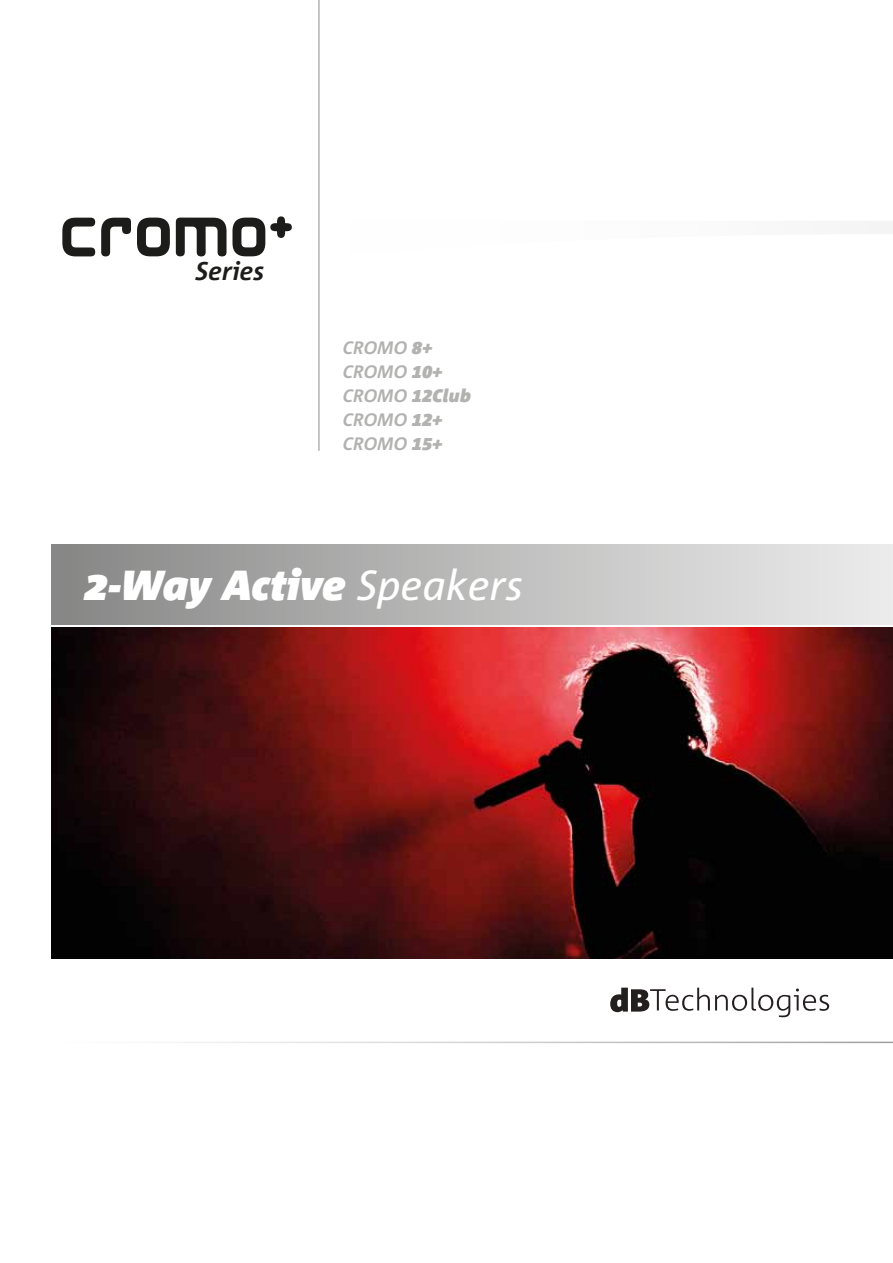
<style>
.page{position:relative;width:893px;height:1263px;background:#fff}
.page>*{position:absolute;margin:0;border:0;box-sizing:border-box;transform-origin:0 0}
.t1{font:55.2px "Airstrip Four";color:#1c1c1b}
.t2{font:italic 900 42px "Corpid";color:#fff}
.t3{font:italic 700 25.65px "Corpid";color:#1c1c1b}
.t4{font:italic 700 18px/24px "Corpid";color:#b2b2b1}
.s1{font-family:"Corpid Caps";font-weight:900}
.s2{font-weight:900}
.s3{font-weight:400}
</style>
<div class="page">
<svg style="left:72px;top:221px;width:821px;height:36px"></svg>
<div style="left:51px;top:545px;width:842px;height:79px;background:linear-gradient(to right,#878786,#ededed)"></div>
<svg style="left:448px;top:622px;width:26px;height:3px"></svg>
<img style="left:51px;top:627px;width:842px;height:332px">
<svg style="left:62px;top:218px;width:33px;height:38px"></svg>
<svg style="left:101px;top:218px;width:30px;height:38px"></svg>
<svg style="left:137px;top:218px;width:33px;height:38px"></svg>
<svg style="left:176px;top:218px;width:89px;height:38px"></svg>
<hr style="left:318px;top:0;width:2px;height:451px;background:#b2b2b1">
<svg style="left:610px;top:988px;width:219px;height:29px"></svg>
<h1 class="t1" style="left:265px;top:202px;width:34px">+</h1>
<h3 class="t3" style="left:196px;top:257px;width:70px">Series</h3>
<p class="t4" style="left:343px;top:336px;width:130px">CROMO <span class="s1">8+<br></span>CROMO <span class="s1">10+<br></span>CROMO <span class="s1">12</span><span class="s2">Club<br></span>CROMO <span class="s1">12+<br></span>CROMO <span class="s1">15+</span></p>
<h2 class="t2" style="left:85px;top:563px;width:440px">2-Way Active <span class="s3">Speakers</span></h2>
</div>
